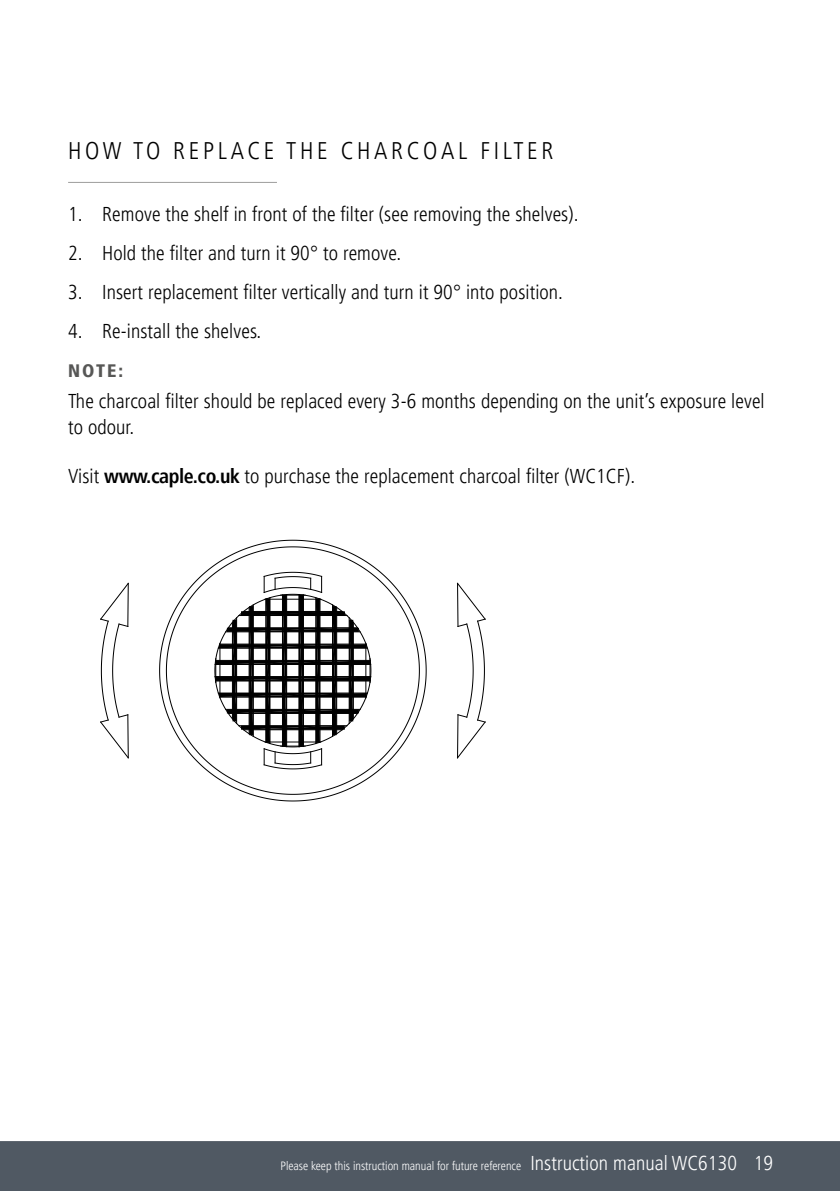
<style>
.page{position:relative;width:840px;height:1191px;background:#fff}
.page>*{position:absolute;margin:0;border:0;box-sizing:border-box;transform-origin:0 0}
.t1{font:300 condensed 24px "Frutiger LT Pro";letter-spacing:.15em;color:#000}
.t2{font:300 condensed 20px/26px "Frutiger LT Pro";letter-spacing:.005em;color:#000}
.t3{font:900 condensed 18px "Frutiger LT Pro";color:#575756}
.t4{font:300 condensed 12px "Frutiger LT Pro";color:#fff}
.s1{font-weight:700}
.s2{font-size:20px}
</style>
<div class="page">
<div style="left:0;top:1141px;width:839px;height:50px;background:#505963"></div>
<hr style="left:68px;top:182px;width:209px;height:1px;background:#9d9d9c">
<svg style="left:159px;top:539px;width:268px;height:263px"></svg>
<svg style="left:165px;top:546px;width:255px;height:249px"></svg>
<svg style="left:214px;top:571px;width:157px;height:199px"></svg>
<svg style="left:457px;top:582px;width:29px;height:177px"></svg>
<svg style="left:100px;top:582px;width:29px;height:177px"></svg>
<p class="t1" style="left:68px;top:141px;width:486px">HOW TO REPLACE THE CHARCOAL FILTER</p>
<p class="t2" style="left:68px;top:202px;width:511px">1. Remove the shelf in front of the filter (see removing the shelves).</p>
<p class="t2" style="left:68px;top:241px;width:334px">2. Hold the filter and turn it 90° to remove.</p>
<p class="t2" style="left:68px;top:280px;width:496px">3. Insert replacement filter vertically and turn it 90° into position.</p>
<p class="t2" style="left:68px;top:319px;width:194px">4. Re-install the shelves.</p>
<p class="t3" style="left:68px;top:360px;width:56px">NOTE:</p>
<p class="t2" style="left:68px;top:388px;width:697px">The charcoal filter should be replaced every 3-6 months depending on the unit’s exposure level to odour.</p>
<p class="t2" style="left:68px;top:465px;width:568px">Visit <span class="s1">www.caple.co.uk</span> to purchase the replacement charcoal filter (WC1CF).</p>
<p class="t4" style="left:280px;top:1161px;width:494px">Please keep this instruction manual for future reference <span class="s2">Instruction manual WC6130 19</span></p>
</div>
